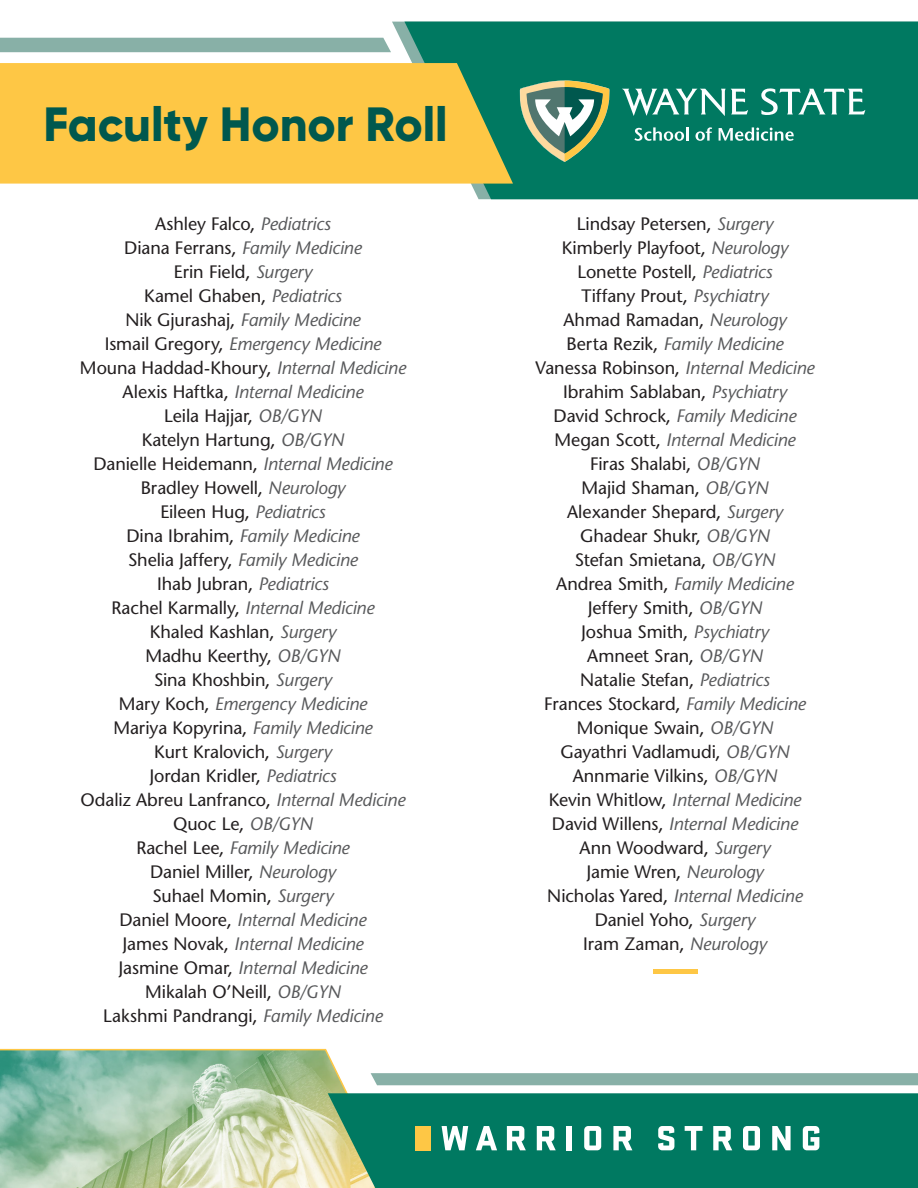
<style>
.page{position:relative;width:918px;height:1188px;background:#fff}
.page>*{position:absolute;margin:0;border:0;box-sizing:border-box;transform-origin:0 0}
.names{font:54px "Stone Sans";color:#fec745;scale:3.33 1}
.t1{font:800 48px "Gilroy";color:#00584e}
.names-2{font:18px "Stone Sans";letter-spacing:-.005em;color:#231f20}
.names-3{font:italic 18px "Stone Sans";letter-spacing:-.01em;color:#58595b}
.s1{font-style:italic;color:#58595b}
.s2{font-style:normal;color:#231f20}
</style>
<div class="page">
<div style="left:404px;top:22px;width:514px;height:177px;background:#007961"></div>
<div style="left:0;top:63px;width:513px;height:121px;background:#fec745"></div>
<div style="left:0;top:38px;width:391px;height:14px;background:#88b0a7"></div>
<svg style="left:634px;top:127px;width:54px;height:14px"></svg>
<svg style="left:695px;top:127px;width:17px;height:14px"></svg>
<svg style="left:719px;top:127px;width:75px;height:14px"></svg>
<svg style="left:761px;top:88px;width:104px;height:27px"></svg>
<svg style="left:622px;top:89px;width:126px;height:27px"></svg>
<svg style="left:514px;top:81px;width:101px;height:81px;background:#619678"></svg>
<svg style="left:0;top:1048px;width:483px;height:140px;background:#b4ceb1"></svg>
<div style="left:328px;top:1093px;width:590px;height:95px;background:#007961"></div>
<svg style="left:371px;top:1073px;width:547px;height:12px;background:#8ab1a8"></svg>
<svg style="left:442px;top:1126px;width:26px;height:24px"></svg>
<svg style="left:476px;top:1126px;width:21px;height:24px"></svg>
<svg style="left:507px;top:1126px;width:19px;height:24px"></svg>
<svg style="left:537px;top:1126px;width:19px;height:24px"></svg>
<div style="left:567px;top:1126px;width:5px;height:24px;background:#fff"></div>
<svg style="left:584px;top:1126px;width:17px;height:24px"></svg>
<svg style="left:613px;top:1126px;width:19px;height:24px"></svg>
<svg style="left:658px;top:1126px;width:16px;height:24px"></svg>
<svg style="left:685px;top:1126px;width:18px;height:24px"></svg>
<svg style="left:713px;top:1126px;width:19px;height:24px"></svg>
<svg style="left:743px;top:1126px;width:17px;height:24px"></svg>
<svg style="left:772px;top:1126px;width:19px;height:24px"></svg>
<svg style="left:803px;top:1126px;width:16px;height:24px"></svg>
<div style="left:415px;top:1126px;width:16px;height:24px;background:#fec745"></div>
<h2 class="t1" style="left:44px;top:94px;width:406px">Faculty Honor Roll</h2>
<p class="names-2" style="left:155px;top:213px;width:177px">Ashley Falco, <span class="s1">Pediatrics</span></p>
<p class="names-3" style="left:124px;top:237px;width:239px"><span class="s2">Diana Ferrans,</span> Family Medicine</p>
<p class="names-2" style="left:174px;top:261px;width:140px">Erin Field, <span class="s1">Surgery</span></p>
<p class="names-2" style="left:144px;top:285px;width:199px">Kamel Ghaben, <span class="s1">Pediatrics</span></p>
<p class="names-3" style="left:125px;top:309px;width:237px"><span class="s2">Nik Gjurashaj,</span> Family Medicine</p>
<p class="names-3" style="left:105px;top:333px;width:278px"><span class="s2">Ismail Gregory,</span> Emergency Medicine</p>
<p class="names-2" style="left:80px;top:357px;width:328px">Mouna Haddad-Khoury, <span class="s1">Internal Medicine</span></p>
<p class="names-3" style="left:123px;top:381px;width:242px"><span class="s2">Alexis Haftka,</span> Internal Medicine</p>
<p class="names-2" style="left:164px;top:405px;width:159px">Leila Hajjar, <span class="s1">OB/GYN</span></p>
<p class="names-2" style="left:142px;top:429px;width:204px">Katelyn Hartung, <span class="s1">OB/GYN</span></p>
<p class="names-2" style="left:94px;top:453px;width:300px">Danielle Heidemann, <span class="s1">Internal Medicine</span></p>
<p class="names-2" style="left:141px;top:477px;width:206px">Bradley Howell, <span class="s1">Neurology</span></p>
<p class="names-2" style="left:160px;top:501px;width:167px">Eileen Hug, <span class="s1">Pediatrics</span></p>
<p class="names-3" style="left:126px;top:525px;width:235px"><span class="s2">Dina Ibrahim,</span> Family Medicine</p>
<p class="names-2" style="left:128px;top:549px;width:231px">Shelia Jaffery, <span class="s1">Family Medicine</span></p>
<p class="names-2" style="left:157px;top:573px;width:173px">Ihab Jubran, <span class="s1">Pediatrics</span></p>
<p class="names-3" style="left:112px;top:597px;width:264px"><span class="s2">Rachel Karmally,</span> Internal Medicine</p>
<p class="names-2" style="left:150px;top:621px;width:188px">Khaled Kashlan, <span class="s1">Surgery</span></p>
<p class="names-2" style="left:145px;top:645px;width:197px">Madhu Keerthy, <span class="s1">OB/GYN</span></p>
<p class="names-2" style="left:154px;top:669px;width:179px">Sina Khoshbin, <span class="s1">Surgery</span></p>
<p class="names-3" style="left:119px;top:693px;width:250px"><span class="s2">Mary Koch,</span> Emergency Medicine</p>
<p class="names-2" style="left:113px;top:717px;width:261px">Mariya Kopyrina, <span class="s1">Family Medicine</span></p>
<p class="names-2" style="left:154px;top:741px;width:179px">Kurt Kralovich, <span class="s1">Surgery</span></p>
<p class="names-2" style="left:149px;top:765px;width:189px">Jordan Kridler, <span class="s1">Pediatrics</span></p>
<p class="names-2" style="left:81px;top:789px;width:326px">Odaliz Abreu Lanfranco, <span class="s1">Internal Medicine</span></p>
<p class="names-2" style="left:173px;top:813px;width:141px">Quoc Le, <span class="s1">OB/GYN</span></p>
<p class="names-3" style="left:136px;top:837px;width:215px"><span class="s2">Rachel Lee,</span> Family Medicine</p>
<p class="names-2" style="left:150px;top:861px;width:187px">Daniel Miller, <span class="s1">Neurology</span></p>
<p class="names-2" style="left:152px;top:885px;width:183px">Suhael Momin, <span class="s1">Surgery</span></p>
<p class="names-3" style="left:120px;top:909px;width:248px"><span class="s2">Daniel Moore,</span> Internal Medicine</p>
<p class="names-3" style="left:122px;top:933px;width:243px"><span class="s2">James Novak,</span> Internal Medicine</p>
<p class="names-3" style="left:118px;top:957px;width:251px"><span class="s2">Jasmine Omar,</span> Internal Medicine</p>
<p class="names-2" style="left:145px;top:981px;width:197px">Mikalah O’Neill, <span class="s1">OB/GYN</span></p>
<p class="names-2" style="left:103px;top:1005px;width:281px">Lakshmi Pandrangi, <span class="s1">Family Medicine</span></p>
<p class="names-2" style="left:577px;top:213px;width:198px">Lindsay Petersen, <span class="s1">Surgery</span></p>
<p class="names-2" style="left:562px;top:237px;width:228px">Kimberly Playfoot, <span class="s1">Neurology</span></p>
<p class="names-2" style="left:577px;top:261px;width:197px">Lonette Postell, <span class="s1">Pediatrics</span></p>
<p class="names-2" style="left:582px;top:285px;width:188px">Tiffany Prout, <span class="s1">Psychiatry</span></p>
<p class="names-2" style="left:563px;top:309px;width:225px">Ahmad Ramadan, <span class="s1">Neurology</span></p>
<p class="names-3" style="left:566px;top:333px;width:219px"><span class="s2">Berta Rezik,</span> Family Medicine</p>
<p class="names-2" style="left:535px;top:357px;width:281px">Vanessa Robinson, <span class="s1">Internal Medicine</span></p>
<p class="names-2" style="left:563px;top:381px;width:225px">Ibrahim Sablaban, <span class="s1">Psychiatry</span></p>
<p class="names-3" style="left:554px;top:405px;width:244px"><span class="s2">David Schrock,</span> Family Medicine</p>
<p class="names-3" style="left:554px;top:429px;width:243px"><span class="s2">Megan Scott,</span> Internal Medicine</p>
<p class="names-2" style="left:590px;top:453px;width:171px">Firas Shalabi, <span class="s1">OB/GYN</span></p>
<p class="names-2" style="left:582px;top:477px;width:188px">Majid Shaman, <span class="s1">OB/GYN</span></p>
<p class="names-2" style="left:567px;top:501px;width:217px">Alexander Shepard, <span class="s1">Surgery</span></p>
<p class="names-2" style="left:580px;top:525px;width:191px">Ghadear Shukr, <span class="s1">OB/GYN</span></p>
<p class="names-2" style="left:575px;top:549px;width:202px">Stefan Smietana, <span class="s1">OB/GYN</span></p>
<p class="names-3" style="left:556px;top:573px;width:239px"><span class="s2">Andrea Smith,</span> Family Medicine</p>
<p class="names-2" style="left:588px;top:597px;width:176px">Jeffery Smith, <span class="s1">OB/GYN</span></p>
<p class="names-2" style="left:581px;top:621px;width:189px">Joshua Smith, <span class="s1">Psychiatry</span></p>
<p class="names-2" style="left:587px;top:645px;width:177px">Amneet Sran, <span class="s1">OB/GYN</span></p>
<p class="names-2" style="left:580px;top:669px;width:191px">Natalie Stefan, <span class="s1">Pediatrics</span></p>
<p class="names-2" style="left:544px;top:693px;width:263px">Frances Stockard, <span class="s1">Family Medicine</span></p>
<p class="names-2" style="left:577px;top:717px;width:198px">Monique Swain, <span class="s1">OB/GYN</span></p>
<p class="names-2" style="left:561px;top:741px;width:230px">Gayathri Vadlamudi, <span class="s1">OB/GYN</span></p>
<p class="names-2" style="left:573px;top:765px;width:206px">Annmarie Vilkins, <span class="s1">OB/GYN</span></p>
<p class="names-3" style="left:549px;top:789px;width:254px"><span class="s2">Kevin Whitlow,</span> Internal Medicine</p>
<p class="names-3" style="left:552px;top:813px;width:248px"><span class="s2">David Willens,</span> Internal Medicine</p>
<p class="names-2" style="left:580px;top:837px;width:192px">Ann Woodward, <span class="s1">Surgery</span></p>
<p class="names-2" style="left:586px;top:861px;width:179px">Jamie Wren, <span class="s1">Neurology</span></p>
<p class="names-3" style="left:547px;top:885px;width:257px"><span class="s2">Nicholas Yared,</span> Internal Medicine</p>
<p class="names-2" style="left:595px;top:909px;width:162px">Daniel Yoho, <span class="s1">Surgery</span></p>
<p class="names-2" style="left:583px;top:933px;width:185px">Iram Zaman, <span class="s1">Neurology</span></p>
<p class="names" style="left:645px;top:933px;width:19px">-</p>
</div>
